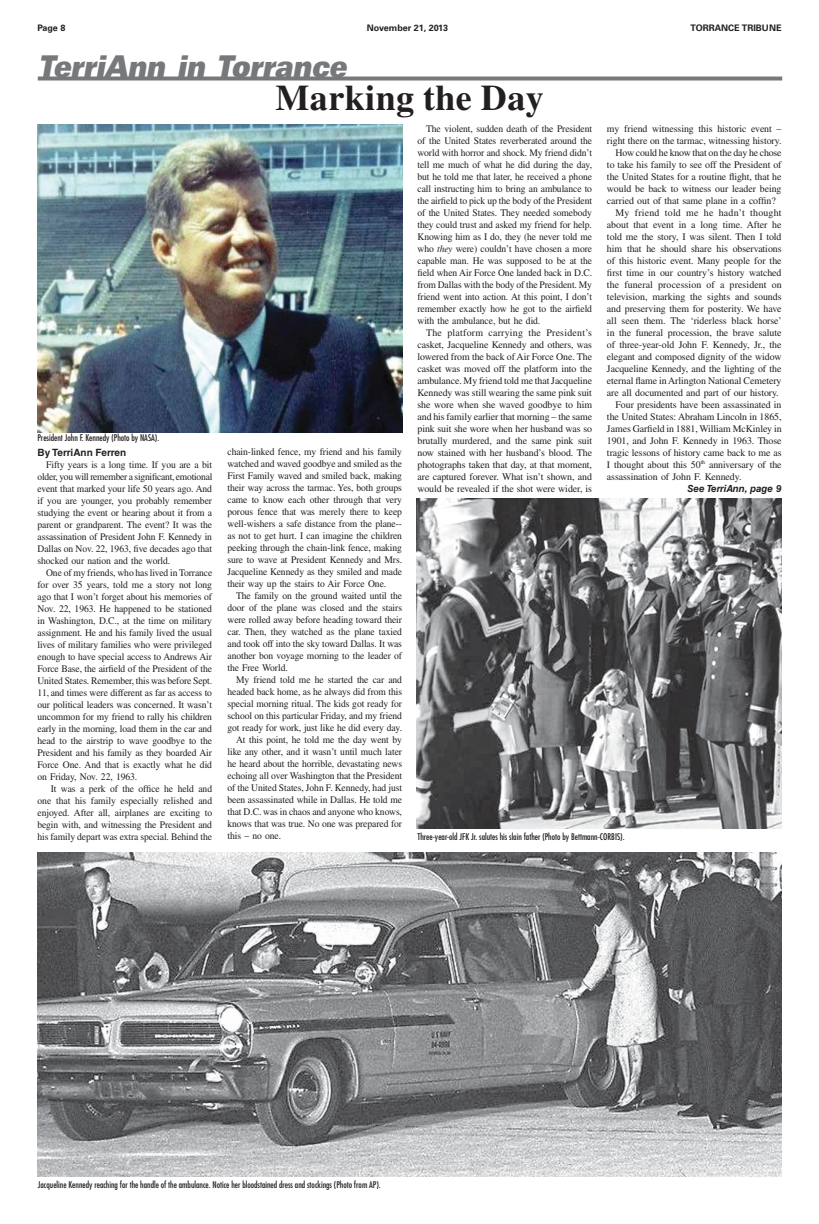
<style>
.page{position:relative;width:819px;height:1224px;background:#fff}
.page>*{position:absolute;margin:0;border:0;box-sizing:border-box;transform-origin:0 0}
.t1{font:700 36px "Times LT Std";letter-spacing:.01em;color:#231f20}
.t2{font:italic 30px "Univers LT Std X Black Ex";color:#77787b;scale:.7 1}
.t3{font:10px/12px "Times LT Std";letter-spacing:-.01em;color:#231f20;text-align:justify;scale:.96 1}
.t4{font:10px/12px "Times LT Std";letter-spacing:-.01em;color:#231f20;text-align:justify}
.t5{font:10px "Times LT Std";letter-spacing:.01em;color:#231f20}
.t6{font:10px "Times LT Std";letter-spacing:.02em;color:#231f20}
.t7{font:700 10px "Helvetica LT Std";color:#231f20}
.t8{font:italic 700 9.8px "Helvetica LT Std";color:#231f20}
.t9{font:condensed 9px "Futura Std";color:#231f20}
.t10{font:700 9px "Univers LT Std";color:#231f20}
.s1{font-style:italic}
</style>
<div class="page">
<svg style="left:38px;top:77px;width:744px;height:4px;background:#87888a"></svg>
<img style="left:37px;top:125px;width:365px;height:307px">
<img style="left:38px;top:852px;width:744px;height:324px">
<img style="left:417px;top:498px;width:365px;height:330px">
<p class="t10" style="left:37px;top:24px;width:29px">Page 8</p>
<p class="t10" style="left:367px;top:24px;width:83px">November 21, 2013</p>
<p class="t10" style="left:691px;top:24px;width:92px">TORRANCE TRIBUNE</p>
<h2 class="t2" style="left:38px;top:49px;width:448px">TerriAnn in Torrance</h2>
<p class="t9" style="left:38px;top:434px;width:123px">President John F. Kennedy (Photo by NASA).</p>
<p class="t7" style="left:37px;top:449px;width:90px">By TerriAnn Ferren</p>
<p class="t3" style="left:37px;top:459px;width:184px;text-indent:9px">Fifty years is a long time. If you are a bit older, you will remember a significant, emotional event that marked your life 50 years ago. And if you are younger, you probably remember studying the event or hearing about it from a parent or grandparent. The event? It was the assassination of President John F. Kennedy in Dallas on Nov. 22, 1963, five decades ago that shocked our nation and the world.</p>
<p class="t3" style="left:37px;top:567px;width:184px;text-indent:9px">One of my friends, who has lived in Torrance for over 35 years, told me a story not long ago that I won’t forget about his memories of Nov. 22, 1963. He happened to be stationed in Washington, D.C., at the time on military assignment. He and his family lived the usual lives of military families who were privileged enough to have special access to Andrews Air Force Base, the airfield of the President of the United States. Remember, this was before Sept.<br>11, and times were different as far as access to our political leaders was concerned. It wasn’t uncommon for my friend to rally his children early in the morning, load them in the car and head to the airstrip to wave goodbye to the President and his family as they boarded Air Force One. And that is exactly what he did on Friday, Nov. 22, 1963.</p>
<p class="t3" style="left:37px;top:783px;width:184px;text-indent:13px">It was a perk of the office he held and one that his family especially relished and enjoyed. After all, airplanes are exciting to begin with, and witnessing the President and his family depart was extra special. Behind the</p>
<h1 class="t1" style="left:276px;top:84px;width:270px">Marking the Day</h1>
<p class="t3" style="left:227px;top:447px;width:183px">chain-linked fence, my friend and his family watched and waved goodbye and smiled as the First Family waved and smiled back, making their way across the tarmac. Yes, both groups came to know each other through that very porous fence that was merely there to keep well-wishers a safe distance from the plane-- as not to get hurt. I can imagine the children peeking through the chain-link fence, making sure to wave at President Kennedy and Mrs.<br>Jacqueline Kennedy as they smiled and made their way up the stairs to Air Force One.</p>
<p class="t3" style="left:227px;top:591px;width:183px;text-indent:9px">The family on the ground waited until the door of the plane was closed and the stairs were rolled away before heading toward their car. Then, they watched as the plane taxied and took off into the sky toward Dallas. It was another bon voyage morning to the leader of the Free World.</p>
<p class="t3" style="left:236px;top:675px;width:174px">My friend told me he started the car and</p>
<p class="t3" style="left:227px;top:687px;width:183px">headed back home, as he always did from this</p>
<p class="t3" style="left:227px;top:699px;width:183px">special morning ritual. The kids got ready for</p>
<p class="t3" style="left:227px;top:711px;width:183px">school on this particular Friday, and my friend</p>
<p class="t3" style="left:227px;top:723px;width:183px">got ready for work, just like he did every day.</p>
<p class="t3" style="left:236px;top:735px;width:174px">At this point, he told me the day went by</p>
<p class="t3" style="left:227px;top:747px;width:183px">like any other, and it wasn’t until much later</p>
<p class="t3" style="left:227px;top:759px;width:183px">he heard about the horrible, devastating news</p>
<p class="t3" style="left:227px;top:771px;width:183px">echoing all over Washington that the President</p>
<p class="t3" style="left:227px;top:783px;width:183px">of the United States, John F. Kennedy, had just</p>
<p class="t3" style="left:227px;top:795px;width:183px">been assassinated while in Dallas. He told me</p>
<p class="t3" style="left:227px;top:807px;width:183px">that D.C. was in chaos and anyone who knows,</p>
<p class="t3" style="left:227px;top:819px;width:183px">knows that was true. No one was prepared for</p>
<p class="t3" style="left:227px;top:831px;width:57px">this – no one.</p>
<p class="t3" style="left:417px;top:123px;width:183px;text-indent:9px">The violent, sudden death of the President of the United States reverberated around the world with horror and shock. My friend didn’t tell me much of what he did during the day, but he told me that later, he received a phone call instructing him to bring an ambulance to the airfield to pick up the body of the President of the United States. They needed somebody they could trust and asked my friend for help.<br>Knowing him as I do, they (he never told me who <span class="s1">they</span> were) couldn’t have chosen a more capable man. He was supposed to be at the field when Air Force One landed back in D.C. from Dallas with the body of the President. My friend went into action. At this point, I don’t remember exactly how he got to the airfield with the ambulance, but he did.</p>
<p class="t4" style="left:417px;top:327px;width:176px;text-indent:9px">The platform carrying the President’s casket, Jacqueline Kennedy and others, was lowered from the back of Air Force One. The casket was moved off the platform into the ambulance. My friend told me that Jacqueline Kennedy was still wearing the same pink suit she wore when she waved goodbye to him and his family earlier that morning – the same pink suit she wore when her husband was so brutally murdered, and the same pink suit now stained with her husband’s blood. The photographs taken that day, at that moment, are captured forever. What isn’t shown, and would be revealed if the shot were wider, is</p>
<p class="t4" style="left:607px;top:123px;width:176px">my friend witnessing this historic event –</p>
<p class="t4" style="left:607px;top:135px;width:176px">right there on the tarmac, witnessing history.</p>
<p class="t4" style="left:616px;top:147px;width:168px">How could he know that on the day he chose</p>
<p class="t4" style="left:607px;top:159px;width:176px">to take his family to see off the President of</p>
<p class="t4" style="left:607px;top:171px;width:176px">the United States for a routine flight, that he</p>
<p class="t4" style="left:607px;top:183px;width:176px">would be back to witness our leader being</p>
<p class="t4" style="left:607px;top:195px;width:170px">carried out of that same plane in a coffin?</p>
<p class="t6" style="left:616px;top:209px;width:168px">My friend told me he hadn’t thought</p>
<p class="t4" style="left:607px;top:219px;width:176px">about that event in a long time. After he</p>
<p class="t4" style="left:607px;top:231px;width:176px">told me the story, I was silent. Then I told</p>
<p class="t4" style="left:607px;top:243px;width:176px">him that he should share his observations</p>
<p class="t4" style="left:607px;top:255px;width:176px">of this historic event. Many people for the</p>
<p class="t4" style="left:607px;top:267px;width:176px">first time in our country’s history watched</p>
<p class="t5" style="left:607px;top:281px;width:176px">the funeral procession of a president on</p>
<p class="t4" style="left:607px;top:291px;width:176px">television, marking the sights and sounds</p>
<p class="t4" style="left:607px;top:303px;width:176px">and preserving them for posterity. We have</p>
<p class="t4" style="left:607px;top:315px;width:176px">all seen them. The ‘riderless black horse’</p>
<p class="t4" style="left:607px;top:327px;width:176px">in the funeral procession, the brave salute</p>
<p class="t4" style="left:607px;top:339px;width:176px">of three-year-old John F. Kennedy, Jr., the</p>
<p class="t4" style="left:607px;top:351px;width:176px">elegant and composed dignity of the widow</p>
<p class="t4" style="left:607px;top:363px;width:176px">Jacqueline Kennedy, and the lighting of the</p>
<p class="t4" style="left:607px;top:375px;width:176px">eternal flame in Arlington National Cemetery</p>
<p class="t4" style="left:607px;top:387px;width:173px">are all documented and part of our history.</p>
<p class="t4" style="left:616px;top:399px;width:167px">Four presidents have been assassinated in</p>
<p class="t4" style="left:607px;top:411px;width:176px">the United States: Abraham Lincoln in 1865,</p>
<p class="t4" style="left:607px;top:423px;width:176px">James Garfield in 1881, William McKinley in</p>
<p class="t4" style="left:607px;top:435px;width:176px">1901, and John F. Kennedy in 1963. Those</p>
<p class="t4" style="left:607px;top:447px;width:176px">tragic lessons of history came back to me as</p>
<p class="t4" style="left:607px;top:459px;width:176px">I thought about this 50<sup>th</sup> anniversary of the</p>
<p class="t4" style="left:607px;top:471px;width:136px">assassination of John F. Kennedy.</p>
<p class="t8" style="left:688px;top:485px;width:96px">See TerriAnn, page 9</p>
<p class="t9" style="left:417px;top:832px;width:209px">Three-year-old JFK Jr. salutes his slain father (Photo by Bettmann-CORBIS).</p>
<p class="t9" style="left:38px;top:1180px;width:344px">Jacqueline Kennedy reaching for the handle of the ambulance. Notice her bloodstained dress and stockings (Photo from AP).</p>
</div>
